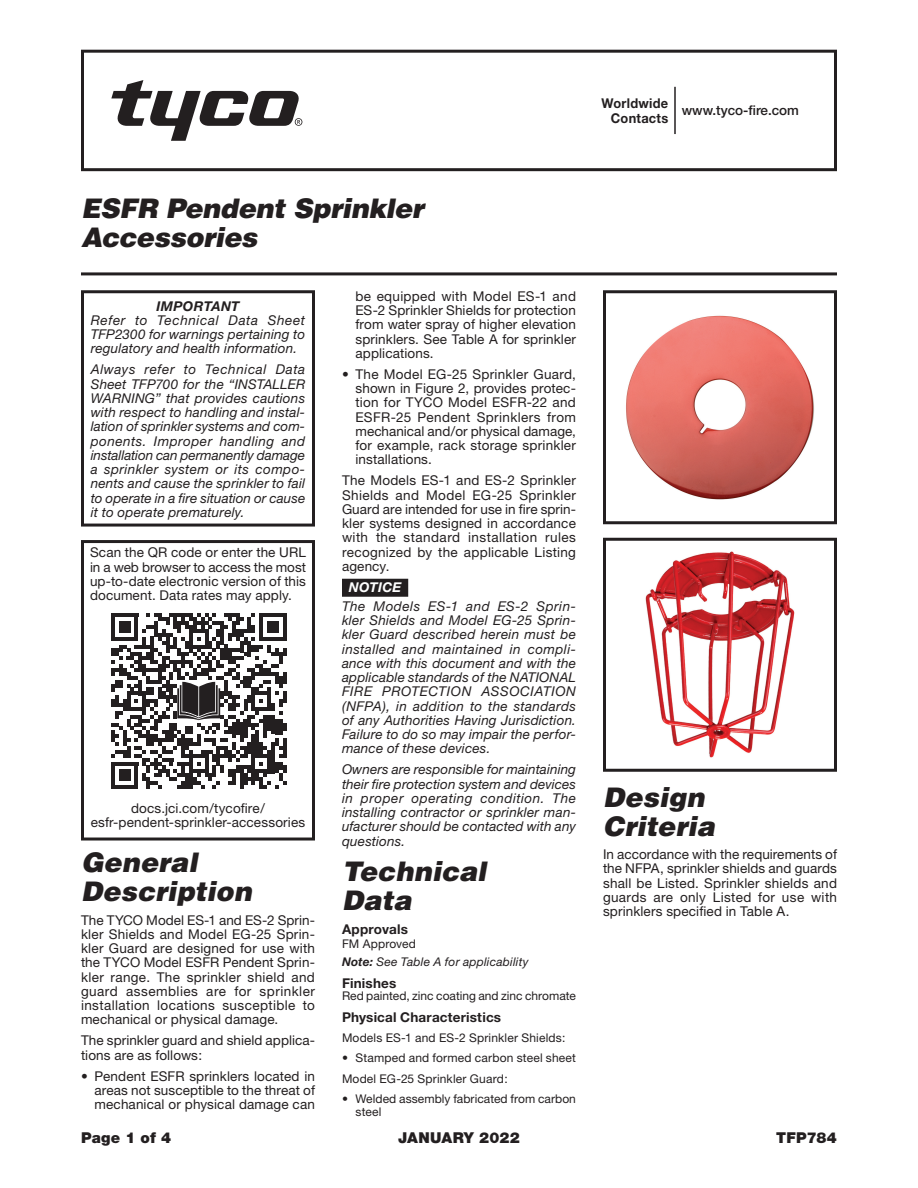
<style>
.page{position:relative;width:918px;height:1188px;background:#fff}
.page>*{position:absolute;margin:0;border:0;box-sizing:border-box;transform-origin:0 0}
.Ital_Header{font:italic 900 27px/28.8px "Helvetica";color:#231f20}
.t1{font:900 15px "Helvetica Neue LT Std";letter-spacing:.015em;color:#231f20}
.Data_Text_2{font:13.5px/14.2px "Helvetica Neue";letter-spacing:.01em;color:#231f20;text-align:justify}
.Data_copy_warning{font:italic 13.5px/14.2px "Helvetica Neue";letter-spacing:.01em;color:#231f20;text-align:justify}
.Paragraph_head{font:700 13.5px "Helvetica Neue LT Std";letter-spacing:.015em;color:#231f20}
.Paragraph_head-2{font:700 13.5px/15px "Helvetica Neue LT Std";letter-spacing:.015em;color:#231f20;text-align:right;scale:.95 1}
.t2{font:500 13.5px "Helvetica Neue LT Std";color:#231f20}
.t3{font:italic 700 13.5px "Helvetica Neue";letter-spacing:.025em;color:#231f20}
.NoticeK_O{font:italic 700 13.5px "Helvetica Neue LT Std";letter-spacing:.02em;color:#fff}
.Tech_Data_Section_Ju{font:12px/13.5px "Helvetica Neue";letter-spacing:.01em;color:#231f20}
.Tech_Data_Section_Le{font:12px "Helvetica Neue LT Std";color:#231f20}
.Tech_Data_Section_Le-2{font:12px "Helvetica Neue";letter-spacing:.015em;color:#231f20}
.Tech_Data_Section_Le-3{font:italic 12px "Helvetica Neue LT Std";letter-spacing:.015em;color:#231f20}
.s1{font-weight:700}
</style>
<div class="page">
<div style="left:81px;top:50px;width:756px;height:121px;border:3px solid #231f20"></div>
<hr style="left:81px;top:272px;width:756px;height:3px;background:#231f20">
<hr style="left:674px;top:87px;width:2px;height:47px;background:#231f20">
<svg style="left:111px;top:80px;width:191px;height:61px"></svg>
<div style="left:81px;top:290px;width:234px;height:237px;border:3px solid #231f20"></div>
<div style="left:81px;top:540px;width:234px;height:301px;border:3px solid #231f20"></div>
<svg style="left:111px;top:613px;width:175px;height:176px"></svg>
<div style="left:342px;top:579px;width:66px;height:18px;background:#231f20"></div>
<img style="left:626px;top:315px;width:188px;height:185px">
<div style="left:603px;top:290px;width:234px;height:234px;border:3px solid #231f20"></div>
<img style="left:645px;top:551px;width:150px;height:207px">
<div style="left:603px;top:538px;width:234px;height:234px;border:3px solid #231f20"></div>
<p class="Paragraph_head-2" style="left:602px;top:95px;width:72px">Worldwide<br>Contacts</p>
<p class="t2" style="left:682px;top:102px;width:119px">www.tyco-fire.com</p>
<h1 class="Ital_Header" style="left:81px;top:193px;width:344px">ESFR Pendent Sprinkler<br>Accessories</h1>
<p class="t3" style="left:156px;top:297px;width:85px">IMPORTANT</p>
<p class="Data_copy_warning" style="left:91px;top:313px;width:216px">Refer to Technical Data Sheet TFP2300 for warnings pertaining to regulatory and health information.</p>
<p class="Data_copy_warning" style="left:91px;top:362px;width:216px">Always refer to Technical Data Sheet TFP700 for the “INSTALLER WARNING” that provides cautions with respect to handling and instal&shy;lation of sprinkler systems and com&shy;ponents. Improper handling and installation can permanently damage a sprinkler system or its compo&shy;nents and cause the sprinkler to fail to operate in a fire situation or cause it to operate prematurely.</p>
<p class="Data_Text_2" style="left:90px;top:545px;width:218px">Scan the QR code or enter the URL in a web browser to access the most up-to-date electronic version of this document. Data rates may apply.</p>
<p class="Data_Text_2" style="left:91px;top:801px;width:216px;text-align:center">docs.jci.com/tycofire/ esfr-pendent-sprinkler-accessories</p>
<p class="Ital_Header" style="left:81px;top:848px;width:172px">General<br>Description</p>
<p class="Data_Text_2" style="left:81px;top:912px;width:236px">The TYCO Model ES-1 and ES-2 Sprin&shy;kler Shields and Model EG-25 Sprin&shy;kler Guard are designed for use with the TYCO Model ESFR Pendent Sprin&shy;kler range. The sprinkler shield and guard assemblies are for sprinkler installation locations susceptible to mechanical or physical damage.</p>
<p class="Data_Text_2" style="left:81px;top:1033px;width:236px">The sprinkler guard and shield applica&shy;tions are as follows:</p>
<p class="Data_Text_2" style="left:94px;top:1068px;width:222px;text-indent:-14px">• Pendent ESFR sprinklers located in areas not susceptible to the threat of mechanical or physical damage can</p>
<p class="Data_Text_2" style="left:356px;top:289px;width:222px">be equipped with Model ES-1 and ES-2 Sprinkler Shields for protection from water spray of higher elevation sprinklers. See Table A for sprinkler applications.</p>
<p class="Data_Text_2" style="left:356px;top:367px;width:222px;text-indent:-14px">• The Model EG-25 Sprinkler Guard, shown in Figure 2, provides protec&shy;tion for TYCO Model ESFR-22 and ESFR-25 Pendent Sprinklers from mechanical and/or physical damage, for example, rack storage sprinkler installations.</p>
<p class="Data_Text_2" style="left:342px;top:473px;width:236px">The Models ES-1 and ES-2 Sprinkler Shields and Model EG-25 Sprinkler Guard are intended for use in fire sprin&shy;kler systems designed in accordance with the standard installation rules recognized by the applicable Listing agency.</p>
<p class="NoticeK_O" style="left:349px;top:579px;width:54px">NOTICE</p>
<p class="Data_copy_warning" style="left:342px;top:599px;width:236px">The Models ES-1 and ES-2 Sprin&shy;kler Shields and Model EG-25 Sprin&shy;kler Guard described herein must be installed and maintained in compli&shy;ance with this document and with the applicable standards of the NATIONAL FIRE PROTECTION ASSOCIATION (NFPA), in addition to the standards of any Authorities Having Jurisdiction.<br>Failure to do so may impair the perfor&shy;mance of these devices.</p>
<p class="Data_copy_warning" style="left:342px;top:762px;width:236px">Owners are responsible for maintaining their fire protection system and devices in proper operating condition. The installing contractor or sprinkler man&shy;ufacturer should be contacted with any questions.</p>
<p class="Ital_Header" style="left:342px;top:856px;width:146px">Technical<br>Data</p>
<p class="Paragraph_head" style="left:342px;top:921px;width:67px">Approvals</p>
<p class="Tech_Data_Section_Le-2" style="left:342px;top:936px;width:76px">FM Approved</p>
<p class="Tech_Data_Section_Le-3" style="left:342px;top:955px;width:188px"><span class="s1">Note:</span> See Table A for applicability</p>
<p class="Paragraph_head" style="left:342px;top:975px;width:56px">Finishes</p>
<p class="Tech_Data_Section_Le" style="left:342px;top:989px;width:235px">Red painted, zinc coating and zinc chromate</p>
<p class="Paragraph_head" style="left:342px;top:1009px;width:161px">Physical Characteristics</p>
<p class="Tech_Data_Section_Ju" style="left:342px;top:1031px;width:225px">Models ES-1 and ES-2 Sprinkler Shields:</p>
<p class="Tech_Data_Section_Ju" style="left:342px;top:1051px;width:236px">• Stamped and formed carbon steel sheet</p>
<p class="Tech_Data_Section_Le-2" style="left:342px;top:1071px;width:167px">Model EG-25 Sprinkler Guard:</p>
<p class="Tech_Data_Section_Ju" style="left:356px;top:1092px;width:222px;text-indent:-14px">• Welded assembly fabricated from carbon steel</p>
<p class="Ital_Header" style="left:603px;top:782px;width:113px">Design<br>Criteria</p>
<p class="Data_Text_2" style="left:603px;top:847px;width:236px">In accordance with the requirements of the NFPA, sprinkler shields and guards shall be Listed. Sprinkler shields and guards are only Listed for use with sprinklers specified in Table A.</p>
<p class="t1" style="left:81px;top:1128px;width:92px">Page 1 of 4</p>
<p class="t1" style="left:398px;top:1128px;width:123px">JANUARY 2022</p>
<p class="t1" style="left:776px;top:1128px;width:62px">TFP784</p>
</div>
